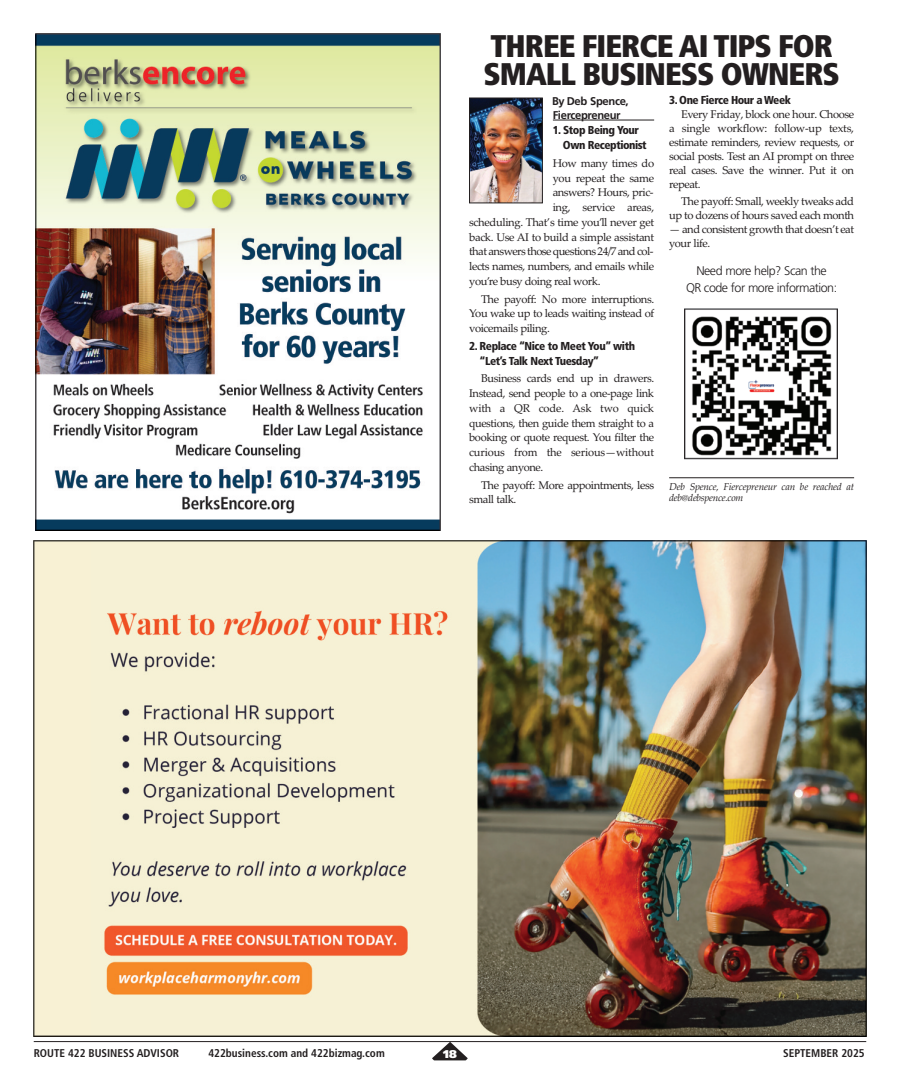
<style>
.page{position:relative;width:900px;height:1092px;background:#fff}
.page>*{position:absolute;margin:0;border:0;box-sizing:border-box;transform-origin:0 0}
.t1{font:900 condensed 31.25px/27.5px "Frutiger";letter-spacing:-.03em;color:#231f20}
.t2{font:300 12.5px/17.4px "Frutiger";letter-spacing:-.04em;color:#231f20;text-align:center}
.t3{font:900 condensed 11.5px/14.8px "Frutiger";letter-spacing:-.04em;color:#231f20}
.t4{font:11.25px/14.8px "Palatino Linotype";letter-spacing:-.04em;color:#231f20;text-align:justify}
.t5{font:700 condensed 11.25px "Frutiger";color:#231f20}
.t6{font:700 11.25px/13.8px "Frutiger";letter-spacing:-.03em;color:#231f20}
.t7{font:900 11.25px "Frutiger";color:#fff}
.t8{font:italic 10px/11.2px "Palatino Linotype";letter-spacing:-.02em;color:#231f20}
</style>
<div class="page">
<hr style="left:34px;top:1041px;width:832px;height:1px;background:#231f20">
<svg style="left:432px;top:1041px;width:36px;height:19px"></svg>
<hr style="left:553px;top:120px;width:101px;height:1px;background:#231f20">
<hr style="left:669px;top:477px;width:185px;height:1px;background:#231f20">
<img style="left:471px;top:100px;width:70px;height:101px">
<div style="left:469px;top:98px;width:74px;height:105px;border:1px solid #231f20"></div>
<img style="left:684px;top:308px;width:154px;height:152px">
<img style="left:34px;top:540px;width:833px;height:496px">
<img style="left:35px;top:34px;width:406px;height:496px">
<h1 class="t1" style="left:483px;top:35px;width:358px">THREE FIERCE AI TIPS FOR<br>SMALL BUSINESS OWNERS</h1>
<p class="t6" style="left:552px;top:95px;width:78px">By Deb Spence,<br>Fiercepreneur</p>
<p class="t3" style="left:563px;top:124px;width:85px;text-indent:-10px">1. Stop Being Your<br>Own Receptionist</p>
<p class="t4" style="left:553px;top:156px;width:103px">How many times do</p>
<p class="t4" style="left:553px;top:170px;width:103px">you repeat the same</p>
<p class="t4" style="left:553px;top:185px;width:103px">answers? Hours, pric-</p>
<p class="t4" style="left:553px;top:200px;width:103px">ing, service areas,</p>
<p class="t4" style="left:469px;top:214px;width:186px">scheduling. That’s time you’ll never get</p>
<p class="t4" style="left:469px;top:229px;width:186px">back. Use AI to build a simple assistant</p>
<p class="t4" style="left:469px;top:244px;width:186px">that answers those questions 24/7 and col-</p>
<p class="t4" style="left:469px;top:259px;width:186px">lects names, numbers, and emails while</p>
<p class="t4" style="left:469px;top:273px;width:133px">you’re busy doing real work.</p>
<p class="t4" style="left:469px;top:291px;width:186px;text-indent:12px">The payoff: No more interruptions.<br>You wake up to leads waiting instead of voicemails piling.</p>
<p class="t3" style="left:480px;top:339px;width:157px;text-indent:-10px">2. Replace “Nice to Meet You” with “Let’s Talk Next Tuesday”</p>
<p class="t4" style="left:469px;top:371px;width:186px;text-indent:12px">Business cards end up in drawers.<br>Instead, send people to a one-page link with a QR code. Ask two quick questions, then guide them straight to a booking or quote request. You filter the curious from the serious—without chasing anyone.</p>
<p class="t4" style="left:469px;top:477px;width:186px;text-indent:12px">The payoff: More appointments, less small talk.</p>
<p class="t3" style="left:669px;top:93px;width:123px">3. One Fierce Hour a Week</p>
<p class="t4" style="left:669px;top:107px;width:186px;line-height:14px;text-indent:12px">Every Friday, block one hour. Choose a single workflow: follow-up texts, estimate reminders, review requests, or social posts. Test an AI prompt on three real cases. Save the winner. Put it on repeat.</p>
<p class="t4" style="left:669px;top:194px;width:186px;line-height:14px;text-align:right">The payoff: Small, weekly tweaks add up to dozens of hours saved each month</p>
<p class="t4" style="left:669px;top:222px;width:186px;line-height:14px">— and consistent growth that doesn’t eat your life.</p>
<p class="t2" style="left:686px;top:263px;width:153px">Need more help? Scan the<br>QR code for more information:</p>
<p class="t8" style="left:669px;top:481px;width:186px">Deb Spence, Fiercepreneur can be reached at deb@debspence.com</p>
<p class="t5" style="left:34px;top:1048px;width:147px">ROUTE 422 BUSINESS ADVISOR</p>
<p class="t5" style="left:208px;top:1048px;width:178px">422business.com and 422bizmag.com</p>
<p class="t7" style="left:443px;top:1049px;width:15px">18</p>
<p class="t5" style="left:783px;top:1048px;width:83px">SEPTEMBER 2025</p>
</div>
